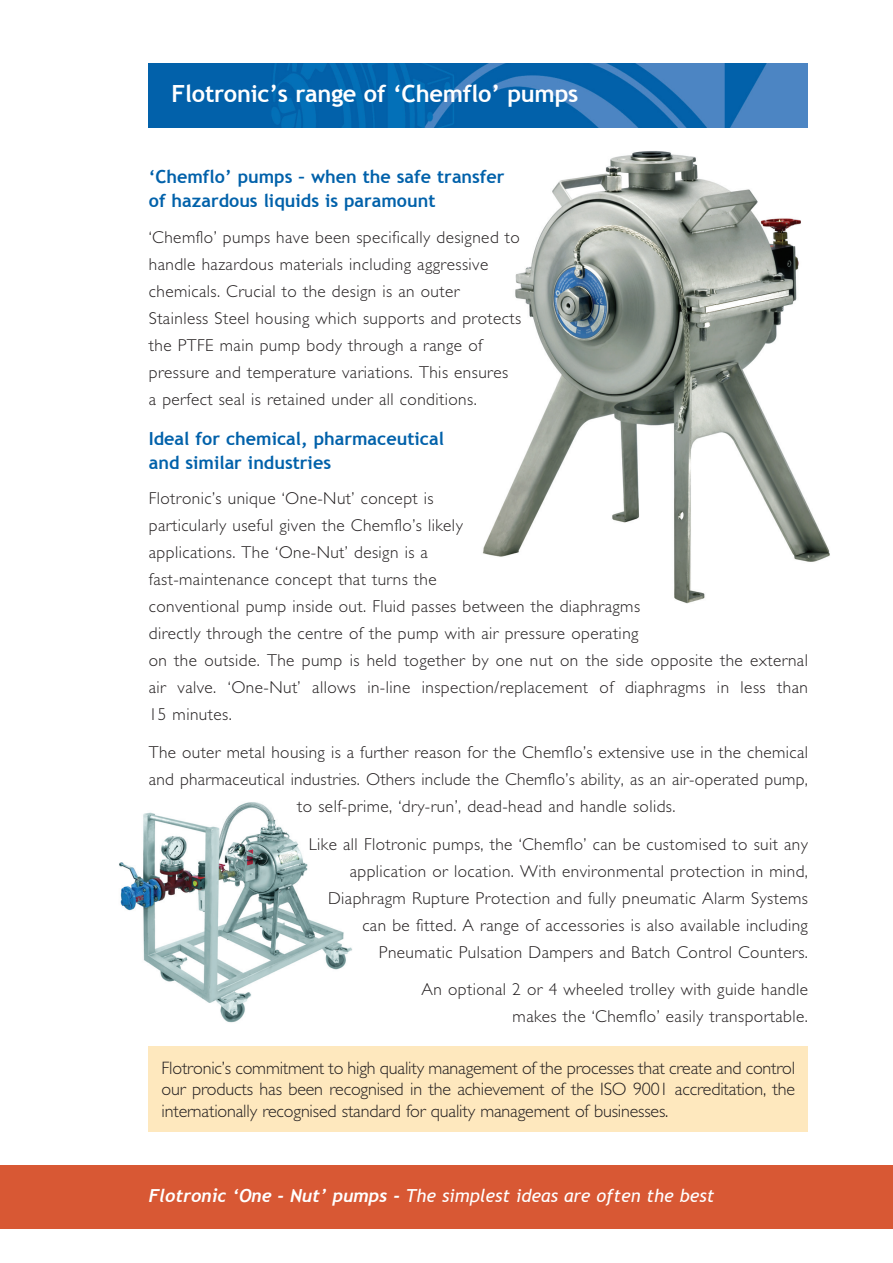
<style>
.page{position:relative;width:893px;height:1263px;background:#fff}
.page>*{position:absolute;margin:0;border:0;box-sizing:border-box;transform-origin:0 0}
.t1{font:700 23.7px "Trebuchet MS";letter-spacing:-.01em;color:#fff}
.t2{font:300 18px/21.8px "Gill Sans";letter-spacing:-.01em;color:#231f20;text-align:justify}
.t3{font:700 18px/23.7px "Trebuchet MS";color:#0161aa}
.t4{font:italic 18px "Trebuchet MS";color:#fff}
.t5{font:300 17.25px/27px "Gill Sans";letter-spacing:.025em;color:#231f20}
.s1{font-family:"Trebuchet";font-weight:700}
</style>
<div class="page">
<img style="left:149px;top:64px;width:659px;height:64px">
<img style="left:119px;top:802px;width:233px;height:221px">
<img style="left:482px;top:151px;width:348px;height:453px">
<div style="left:149px;top:1046px;width:659px;height:85px;background:#fee8be"></div>
<div style="left:0;top:1165px;width:893px;height:64px;background:#d85834"></div>
<p class="t1" style="left:172px;top:79px;width:408px">Flotronic’s range of ‘Chemflo’ pumps</p>
<p class="t3" style="left:149px;top:165px;width:357px">‘Chemflo’ pumps – when the safe transfer of hazardous liquids is paramount</p>
<p class="t5" style="left:149px;top:223px;width:374px">‘Chemflo’ pumps have been specifically designed to handle hazardous materials including aggressive chemicals. Crucial to the design is an outer Stainless Steel housing which supports and protects the PTFE main pump body through a range of pressure and temperature variations. This ensures<br>a perfect seal is retained under all conditions.</p>
<p class="t3" style="left:149px;top:427px;width:297px">Ideal for chemical, pharmaceutical and similar industries</p>
<p class="t5" style="left:149px;top:485px;width:493px">Flotronic’s unique ‘One-Nut’ concept is<br>particularly useful given the Chemflo’s likely<br>applications. The ‘One-Nut’ design is a<br>fast-maintenance concept that turns the<br>conventional pump inside out. Fluid passes between the diaphragms directly through the centre of the pump with air pressure operating</p>
<p class="t5" style="left:149px;top:647px;width:661px;text-align:justify">on the outside. The pump is held together by one nut on the side opposite the external air valve. ‘One-Nut’ allows in-line inspection/replacement of diaphragms in less than 15 minutes.</p>
<p class="t5" style="left:149px;top:739px;width:661px">The outer metal housing is a further reason for the Chemflo’s extensive use in the chemical and pharmaceutical industries. Others include the Chemflo’s ability, as an air-operated pump,</p>
<p class="t5" style="left:297px;top:793px;width:380px">to self-prime, ‘dry-run’, dead-head and handle solids.</p>
<p class="t5" style="left:309px;top:830px;width:501px;text-align:right">Like all Flotronic pumps, the ‘Chemflo’ can be customised to suit any application or location. With environmental protection in mind, Diaphragm Rupture Protection and fully pneumatic Alarm Systems can be fitted. A range of accessories is also available including Pneumatic Pulsation Dampers and Batch Control Counters.</p>
<p class="t5" style="left:422px;top:976px;width:388px;text-align:right">An optional 2 or 4 wheeled trolley with guide handle makes the ‘Chemflo’ easily transportable.</p>
<p class="t2" style="left:162px;top:1057px;width:635px">Flotronic’s commitment to high quality management of the processes that create and control our products has been recognised in the achievement of the ISO 9001 accreditation, the internationally recognised standard for quality management of businesses.</p>
<p class="t4" style="left:149px;top:1185px;width:567px"><span class="s1">Flotronic ‘One - Nut’ pumps -</span> The simplest ideas are often the best</p>
</div>
